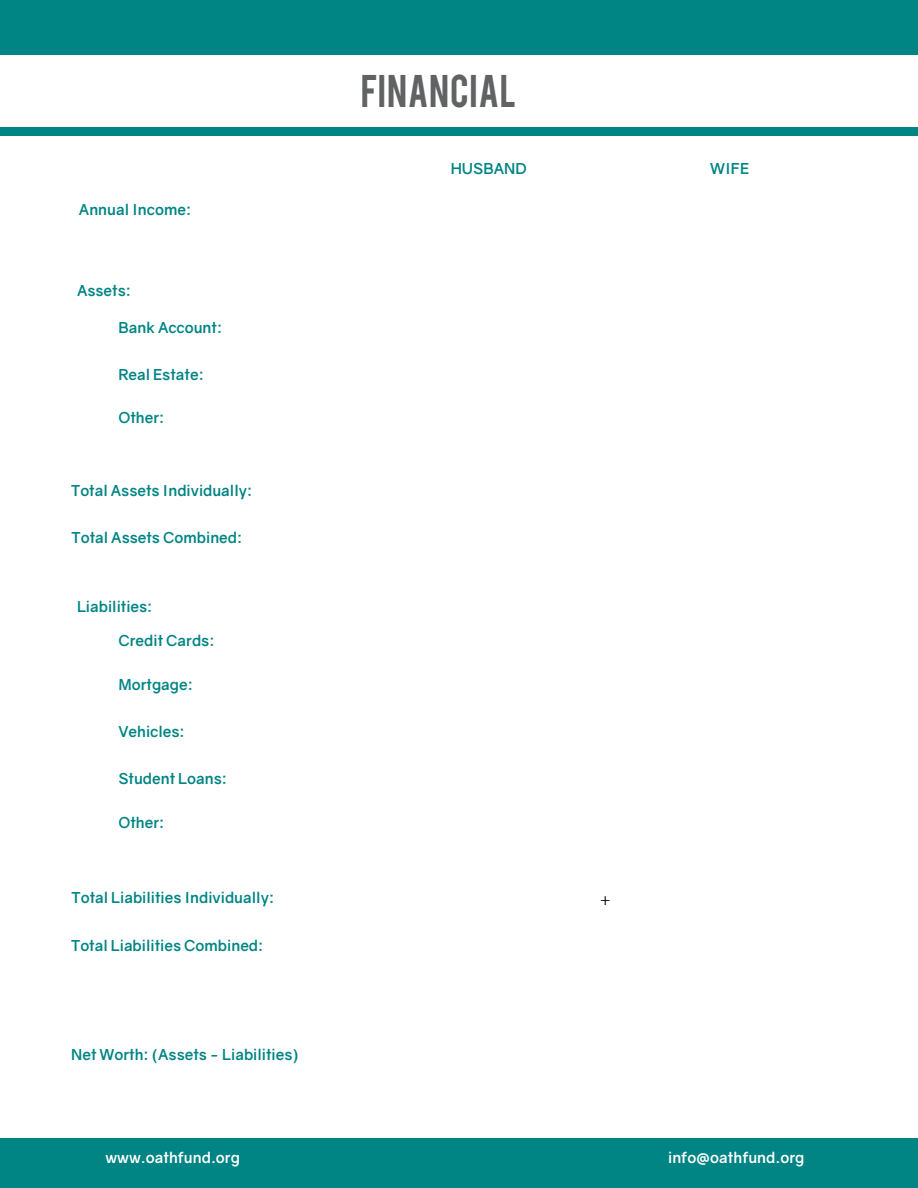
<style>
.page{position:relative;width:918px;height:1188px;background:#fff}
.page>*{position:absolute;margin:0;border:0;box-sizing:border-box;transform-origin:0 0}
.t1{font:36px "Bebas";letter-spacing:.02em;color:#616264}
.t2{font:18px "Minion Pro";color:#000}
.t3{font:700 15px "Gravity";color:#018484}
.t4{font:700 15px "Gravity";color:#fff}
</style>
<div class="page">
<div style="left:0;top:0;width:918px;height:54px;background:#018484"></div>
<div style="left:0;top:127px;width:918px;height:9px;background:#018484"></div>
<div style="left:0;top:1139px;width:918px;height:49px;background:#018484"></div>
<h1 class="t1" style="left:361px;top:65px;width:157px">FINANCIAL</h1>
<p class="t3" style="left:79px;top:200px;width:114px">Annual Income:</p>
<p class="t3" style="left:77px;top:281px;width:55px">Assets:</p>
<p class="t3" style="left:118px;top:319px;width:105px">Bank Account:</p>
<p class="t3" style="left:118px;top:366px;width:87px">Real Estate:</p>
<p class="t3" style="left:118px;top:408px;width:47px">Other:</p>
<p class="t3" style="left:71px;top:481px;width:183px">Total Assets Individually:</p>
<p class="t3" style="left:72px;top:529px;width:172px">Total Assets Combined:</p>
<p class="t3" style="left:77px;top:598px;width:77px">Liabilities:</p>
<p class="t3" style="left:118px;top:631px;width:98px">Credit Cards:</p>
<p class="t3" style="left:118px;top:676px;width:76px">Mortgage:</p>
<p class="t3" style="left:118px;top:722px;width:68px">Vehicles:</p>
<p class="t3" style="left:118px;top:769px;width:110px">Student Loans:</p>
<p class="t3" style="left:118px;top:813px;width:47px">Other:</p>
<p class="t3" style="left:72px;top:889px;width:204px">Total Liabilities Individually:</p>
<p class="t3" style="left:71px;top:936px;width:194px">Total Liabilities Combined:</p>
<p class="t3" style="left:71px;top:1046px;width:229px">Net Worth: (Assets - Liabilities)</p>
<p class="t3" style="left:451px;top:159px;width:77px">HUSBAND</p>
<p class="t3" style="left:710px;top:159px;width:40px">WIFE</p>
<p class="t2" style="left:600px;top:887px;width:12px">+</p>
<p class="t4" style="left:106px;top:1148px;width:136px">www.oathfund.org</p>
<p class="t4" style="left:668px;top:1148px;width:138px">info@oathfund.org</p>
</div>
